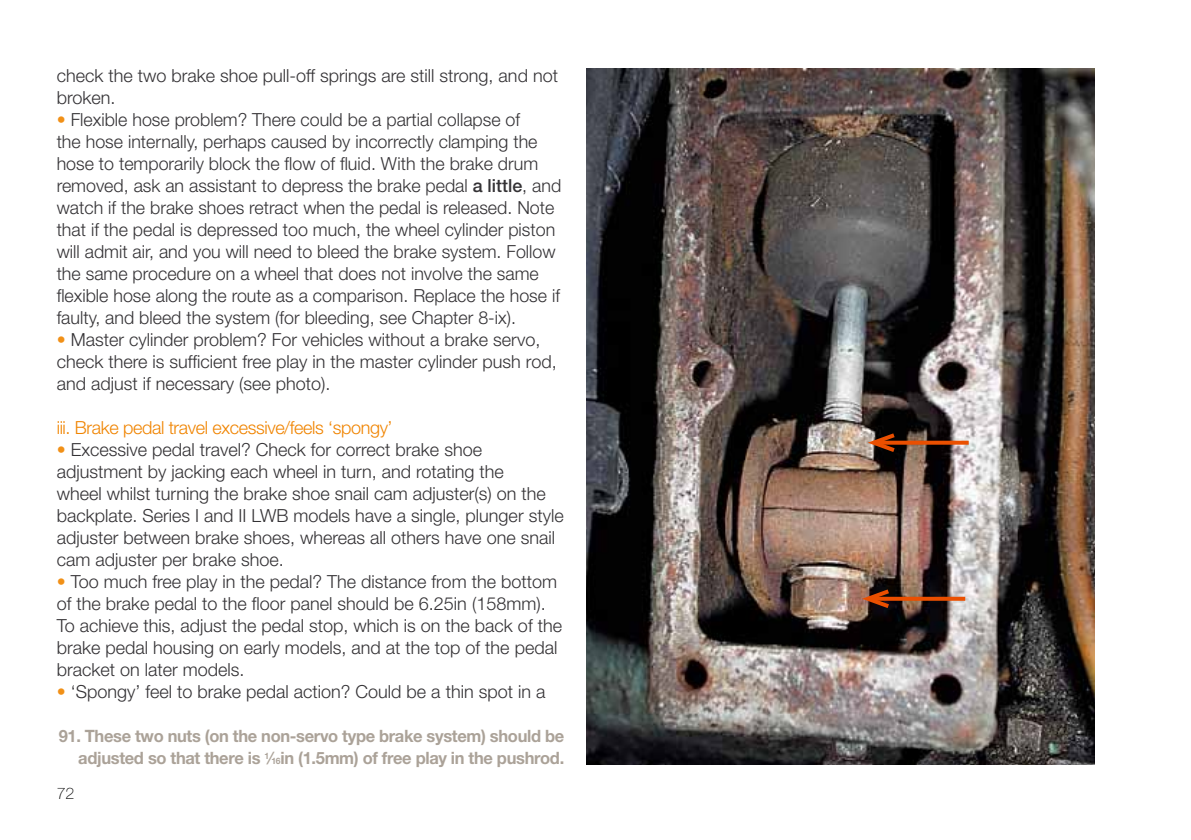
<style>
.page{position:relative;width:1191px;height:840px;background:#fff}
.page>*{position:absolute;margin:0;border:0;box-sizing:border-box;transform-origin:0 0}
.t1{font:300 18px/22px "Helvetica Neue";color:#343235}
.t2{font:300 18px "Helvetica Neue";letter-spacing:-.02em;color:#f08400}
.t3{font:700 17px/22px "Helvetica Neue";letter-spacing:-.02em;color:#aba298;text-align:right}
.t4{font:100 16px "Helvetica Neue";color:#000}
.s1{color:#f19017}
.s2{font-weight:500}
.s3{font-size:8.8px}
</style>
<div class="page">
<img style="left:587px;top:68px;width:507px;height:696px">
<svg style="left:899px;top:440px;width:69px;height:4px"></svg>
<svg style="left:862px;top:430px;width:37px;height:25px"></svg>
<svg style="left:893px;top:596px;width:72px;height:4px"></svg>
<svg style="left:856px;top:586px;width:37px;height:25px"></svg>
<p class="t1" style="left:57px;top:64px;width:503px">check the two brake shoe pull-off springs are still strong, and not broken.</p>
<p class="t1" style="left:57px;top:108px;width:506px"><span class="s1">•</span> Flexible hose problem? There could be a partial collapse of<br>the hose internally, perhaps caused by incorrectly clamping the hose to temporarily block the flow of fluid. With the brake drum removed, ask an assistant to depress the brake pedal <span class="s2">a little</span>, and watch if the brake shoes retract when the pedal is released. Note that if the pedal is depressed too much, the wheel cylinder piston will admit air, and you will need to bleed the brake system. Follow the same procedure on a wheel that does not involve the same flexible hose along the route as a comparison. Replace the hose if faulty, and bleed the system (for bleeding, see Chapter 8-ix).</p>
<p class="t1" style="left:57px;top:328px;width:501px"><span class="s1">•</span> Master cylinder problem? For vehicles without a brake servo, check there is sufficient free play in the master cylinder push rod, and adjust if necessary (see photo).</p>
<p class="t2" style="left:57px;top:416px;width:337px">iii. Brake pedal travel excessive/feels ‘spongy’</p>
<p class="t1" style="left:57px;top:438px;width:508px"><span class="s1">•</span> Excessive pedal travel? Check for correct brake shoe adjustment by jacking each wheel in turn, and rotating the<br>wheel whilst turning the brake shoe snail cam adjuster(s) on the backplate. Series I and II LWB models have a single, plunger style adjuster between brake shoes, whereas all others have one snail cam adjuster per brake shoe.</p>
<p class="t1" style="left:57px;top:570px;width:507px"><span class="s1">•</span> Too much free play in the pedal? The distance from the bottom of the brake pedal to the floor panel should be 6.25in (158mm).<br>To achieve this, adjust the pedal stop, which is on the back of the brake pedal housing on early models, and at the top of the pedal bracket on later models.</p>
<p class="t1" style="left:57px;top:680px;width:490px"><span class="s1">•</span> ‘Spongy’ feel to brake pedal action? Could be a thin spot in a</p>
<p class="t3" style="left:59px;top:724px;width:507px">91. These two nuts (on the non-servo type brake system) should be adjusted so that there is <sup>1</sup>⁄<span class="s3">16</span>in (1.5mm) of free play in the pushrod.</p>
<p class="t4" style="left:57px;top:784px;width:19px">72</p>
</div>
